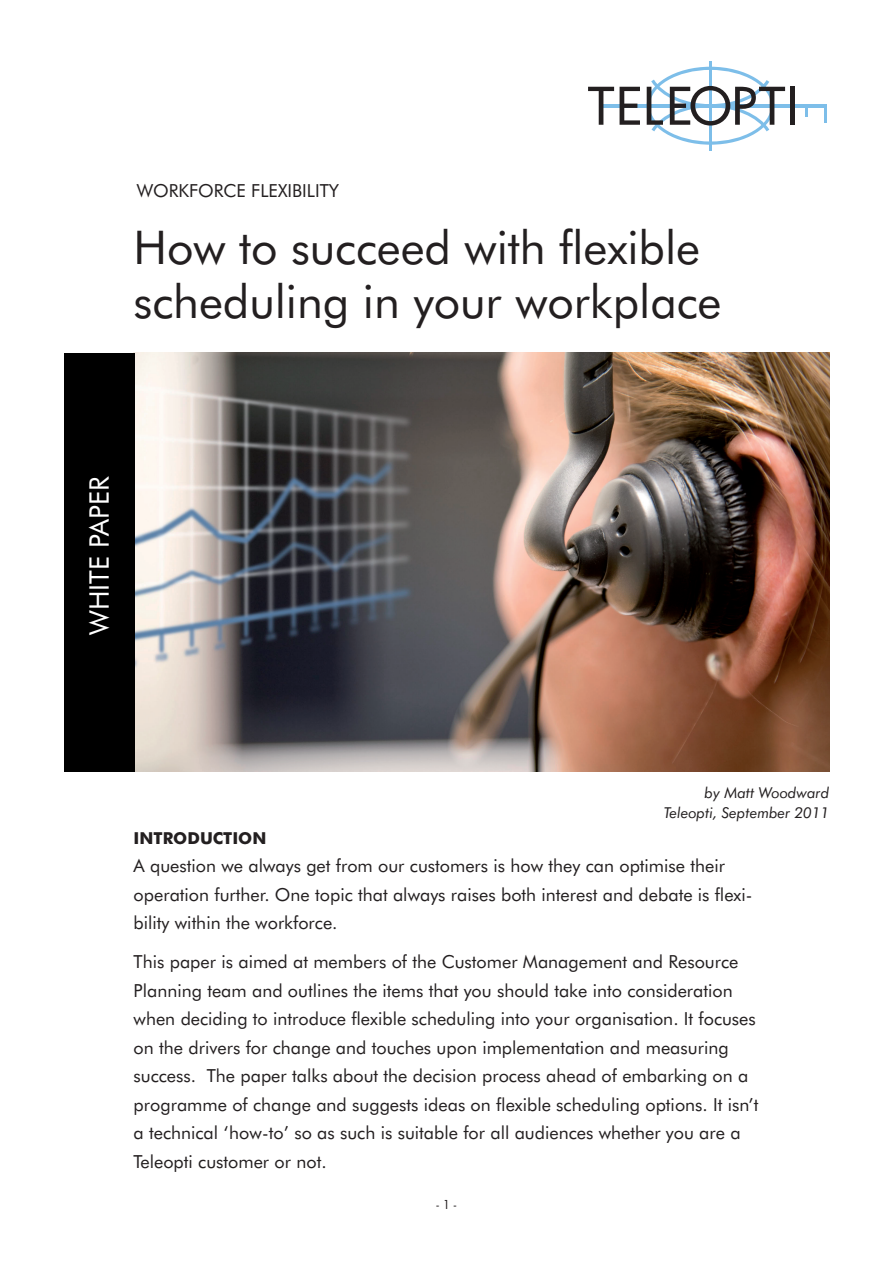
<style>
.page{position:relative;width:893px;height:1263px;background:#fff}
.page>*{position:absolute;margin:0;border:0;box-sizing:border-box;transform-origin:0 0}
.t1{font:46.5px "Futura BT";color:#231f20}
.t2{font:27px "Futura BT";color:#fff}
.t3{font:18px/28.5px "Futura BT";color:#231f20}
.t4{font:700 16.5px "Futura BT";color:#231f20}
.t5{font:italic 15px "Futura BT";color:#231f20}
.t6{font:12px "Futura";color:#231f20}
</style>
<div class="page">
<svg style="left:806px;top:107px;width:2px;height:10px"></svg>
<hr style="left:824px;top:105px;width:3px;height:18px;background:#7dbee9">
<hr style="left:709px;top:61px;width:3px;height:89px;background:#7dbee9">
<hr style="left:602px;top:104px;width:225px;height:3px;background:#7dbee9">
<svg style="left:588px;top:87px;width:26px;height:38px"></svg>
<svg style="left:620px;top:87px;width:20px;height:38px"></svg>
<div style="left:790px;top:87px;width:5px;height:38px;background:#231f20"></div>
<svg style="left:647px;top:67px;width:138px;height:78px"></svg>
<img style="left:135px;top:353px;width:694px;height:419px">
<div style="left:64px;top:353px;width:71px;height:419px;background:#000"></div>
<p class="t3" style="left:137px;top:177px;width:204px">WORKFORCE FLEXIBILITY</p>
<p class="t1" style="left:134px;top:219px;width:568px">How to succeed with flexible</p>
<p class="t1" style="left:134px;top:273px;width:589px">scheduling in your workplace</p>
<p class="t2" style="left:83px;top:635px;width:160px;rotate:-90deg">WHITE PAPER</p>
<p class="t5" style="left:704px;top:784px;width:126px">by Matt Woodward</p>
<p class="t5" style="left:664px;top:804px;width:167px">Teleopti, September 2011</p>
<p class="t4" style="left:134px;top:827px;width:134px">INTRODUCTION</p>
<p class="t3" style="left:134px;top:851px;width:593px">A question we always get from our customers is how they can optimise their</p>
<p class="t3" style="left:134px;top:880px;width:620px">operation further. One topic that always raises both interest and debate is flexi&shy;bility within the workforce.</p>
<p class="t3" style="left:134px;top:947px;width:626px">This paper is aimed at members of the Customer Management and Resource Planning team and outlines the items that you should take into consideration when deciding to introduce flexible scheduling into your organisation. It focuses on the drivers for change and touches upon implementation and measuring success. The paper talks about the decision process ahead of embarking on a programme of change and suggests ideas on flexible scheduling options. It isn’t a technical ‘how-to’ so as such is suitable for all audiences whether you are a Teleopti customer or not.</p>
<p class="t6" style="left:437px;top:1196px;width:21px">- 1 -</p>
</div>
